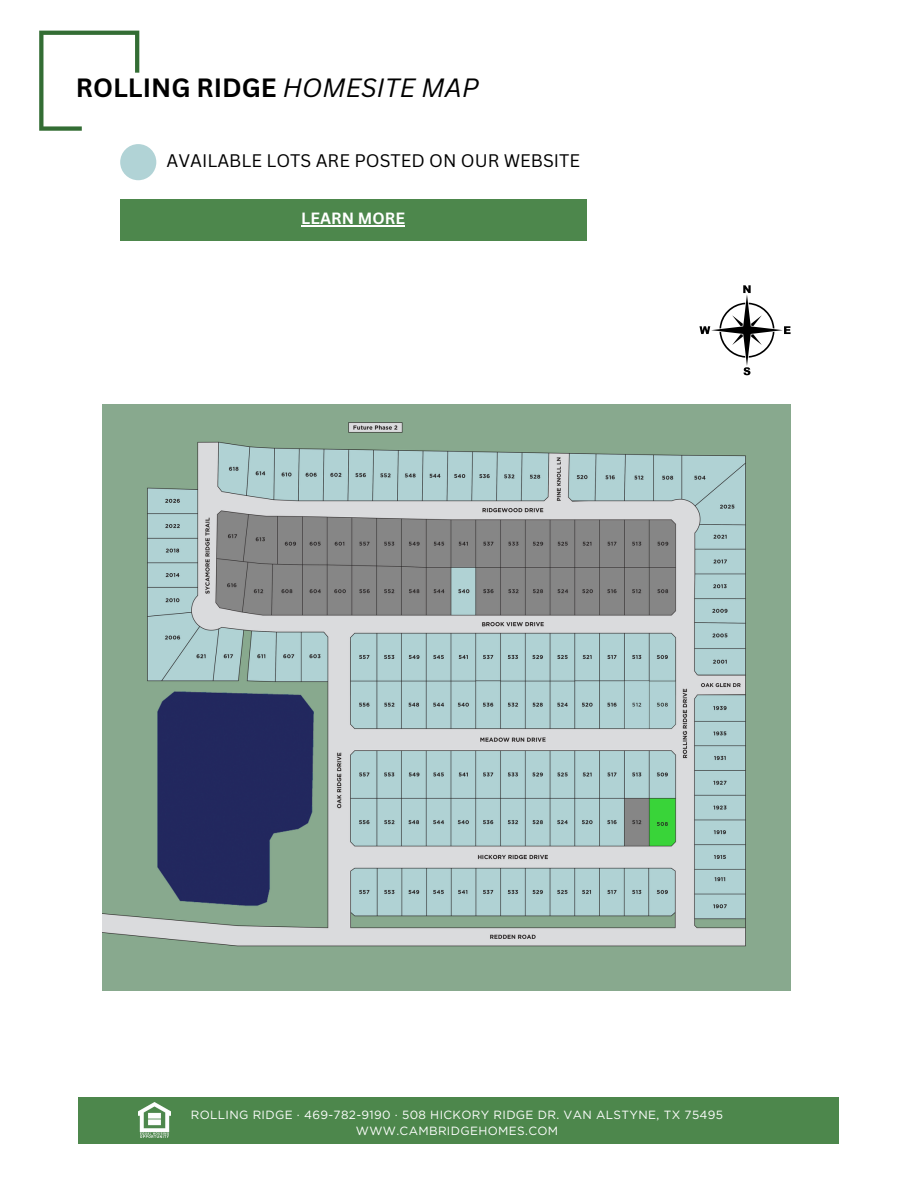
<style>
.page{position:relative;width:918px;height:1188px;background:#fff}
.page>*{position:absolute;margin:0;border:0;box-sizing:border-box;transform-origin:0 0}
.t1{font:700 25.8px "Canva Sans";color:#000}
.t2{font:17.7px "Canva Sans";color:#000}
.t3{font:700 15.9px "Canva Sans";color:#fff}
.t4{font:11.85px "Gotham HTF";letter-spacing:.03em;color:#fff}
.s1{font-weight:400;font-style:italic}
</style>
<div class="page">
<svg style="left:39px;top:31px;width:100px;height:100px"></svg>
<div style="left:120px;top:144px;width:36px;height:36px;background:#b1d3d6;border-radius:50%"></div>
<div style="left:120px;top:200px;width:466px;height:41px;background:#4d874c"></div>
<hr style="left:301px;top:226px;width:104px;height:1px;background:#fff">
<svg style="left:699px;top:285px;width:92px;height:90px"></svg>
<div style="left:79px;top:1097px;width:760px;height:47px;background:#4d874c"></div>
<img style="left:139px;top:1103px;width:31px;height:35px">
<img style="left:102px;top:404px;width:689px;height:587px">
<p class="t1" style="left:76px;top:70px;width:404px">ROLLING RIDGE <span class="s1">HOMESITE MAP</span></p>
<p class="t2" style="left:167px;top:148px;width:415px">AVAILABLE LOTS ARE POSTED ON OUR WEBSITE</p>
<p class="t3" style="left:301px;top:207px;width:105px">LEARN MORE</p>
<p class="t4" style="left:191px;top:1108px;width:534px">ROLLING RIDGE · 469-782-9190 · 508 HICKORY RIDGE DR. VAN ALSTYNE, TX 75495</p>
<p class="t4" style="left:356px;top:1124px;width:204px">WWW.CAMBRIDGEHOMES.COM</p>
</div>
